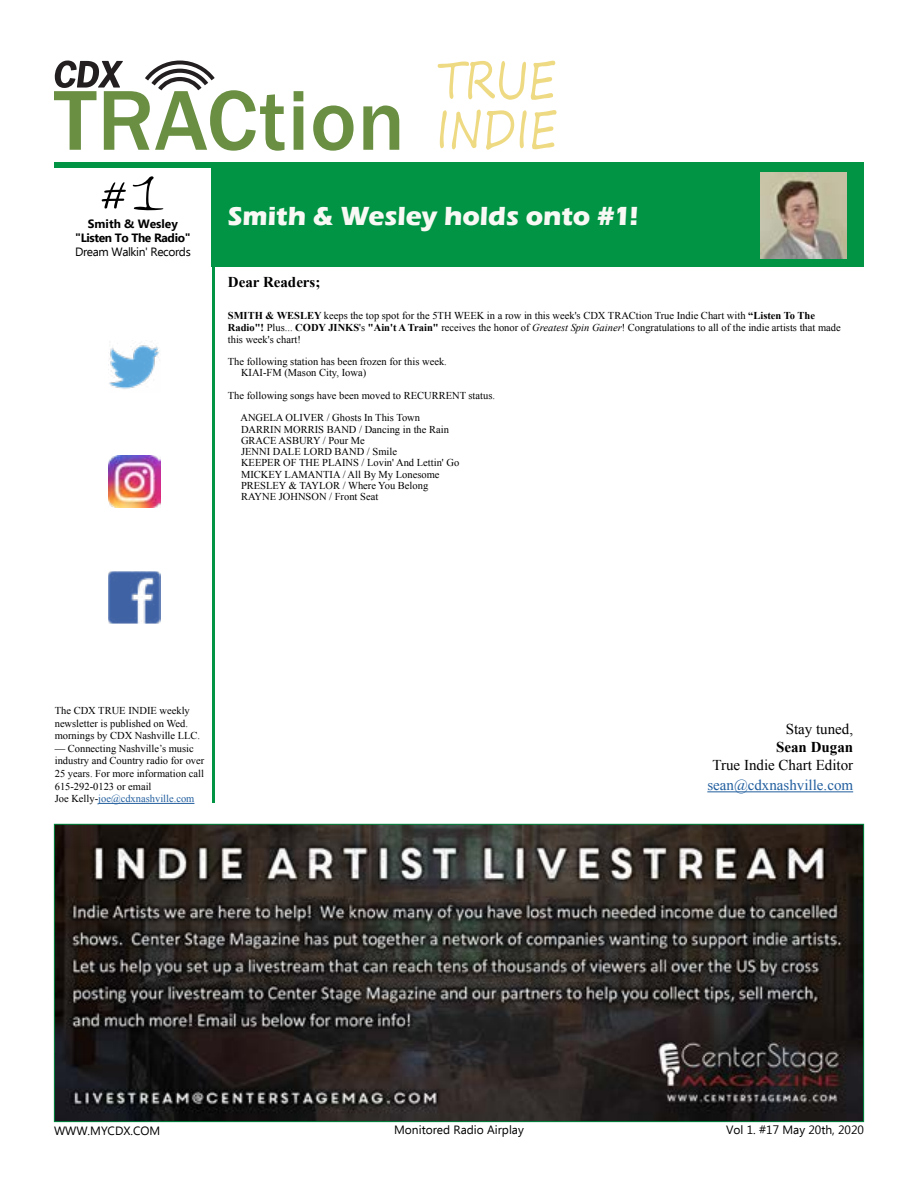
<style>
.page{position:relative;width:918px;height:1188px;background:#fff}
.page>*{position:absolute;margin:0;border:0;box-sizing:border-box;transform-origin:0 0}
.t1{font:700 27px "Eras ITC";letter-spacing:-.005em;color:#f8f8f4}
.t2{font:15px "Times New Roman";color:#000}
.t3{font:700 15px "Times New Roman";color:#000}
.t4{font:15px "Times New Roman";color:#215e9e}
.t5{font:12px "Ebrima";color:#000}
.t6{font:700 12px/14.4px "Ebrima";letter-spacing:-.03em;color:#000;text-align:center}
.t7{font:12px "Ebrima";letter-spacing:-.03em;color:#000}
.t8{font:10.5px/11.2px "Times New Roman";color:#000}
.s1{font-weight:700}
.s2{font-style:italic}
.s3{color:#215e9e}
</style>
<div class="page">
<img style="left:56px;top:826px;width:806px;height:294px">
<div style="left:212px;top:162px;width:652px;height:105px;background:#009444"></div>
<hr style="left:212px;top:182px;width:2px;height:621px;background:#009444">
<div style="left:54px;top:162px;width:810px;height:6px;background:#009444"></div>
<img style="left:760px;top:173px;width:87px;height:86px">
<hr style="left:707px;top:791px;width:146px;height:1px;background:#215e9e">
<img style="left:108px;top:456px;width:52px;height:52px">
<img style="left:108px;top:345px;width:52px;height:44px">
<img style="left:108px;top:571px;width:52px;height:52px">
<hr style="left:98px;top:803px;width:96px;height:1px;background:#215e9e">
<svg style="left:294px;top:91px;width:9px;height:59px"></svg>
<svg style="left:313px;top:106px;width:41px;height:44px"></svg>
<svg style="left:363px;top:106px;width:36px;height:44px"></svg>
<svg style="left:54px;top:60px;width:231px;height:90px"></svg>
<svg style="left:438px;top:61px;width:117px;height:39px"></svg>
<svg style="left:440px;top:110px;width:74px;height:40px"></svg>
<svg style="left:520px;top:110px;width:37px;height:39px"></svg>
<svg style="left:133px;top:176px;width:31px;height:35px"></svg>
<svg style="left:102px;top:182px;width:24px;height:27px"></svg>
<p class="t6" style="left:75px;top:217px;width:117px">Smith &amp; Wesley "Listen To The Radio"</p>
<p class="t7" style="left:75px;top:244px;width:117px">Dream Walkin' Records</p>
<h1 class="t1" style="left:228px;top:201px;width:412px">Smith &amp; Wesley holds onto #1!</h1>
<h2 class="t3" style="left:228px;top:272px;width:94px">Dear Readers;</h2>
<p class="t8" style="left:228px;top:309px;width:614px;line-height:12px"><span class="s1">SMITH &amp; WESLEY</span> keeps the top spot for the 5TH WEEK in a row in this week's CDX TRACtion True Indie Chart with <span class="s1">“Listen To The<br>Radio"!</span> Plus... <span class="s1">CODY JINKS</span>'s <span class="s1">"Ain't A Train"</span> receives the honor of <span class="s2">Greatest Spin Gainer</span>! Congratulations to all of the indie artists that made this week's chart!</p>
<p class="t8" style="left:241px;top:356px;width:207px;text-indent:-13px">The following station has been frozen for this week.<br>KIAI-FM (Mason City, Iowa)</p>
<p class="t8" style="left:240px;top:384px;width:256px;line-height:22.5px;text-indent:-13px">The following songs have been moved to RECURRENT status.<br>ANGELA OLIVER / Ghosts In This Town</p>
<p class="t8" style="left:241px;top:423px;width:220px">DARRIN MORRIS BAND / Dancing in the Rain<br>GRACE ASBURY / Pour Me<br>JENNI DALE LORD BAND / Smile<br>KEEPER OF THE PLAINS / Lovin' And Lettin' Go<br>MICKEY LAMANTIA / All By My Lonesome<br>PRESLEY &amp; TAYLOR / Where You Belong<br>RAYNE JOHNSON / Front Seat</p>
<p class="t8" style="left:55px;top:704px;width:147px;line-height:12.6px">The CDX TRUE INDIE weekly newsletter is published on Wed. mornings by CDX Nashville LLC.</p>
<p class="t8" style="left:55px;top:742px;width:151px;line-height:12.6px">— Connecting Nashville’s music industry and Country radio for over<br>25 years. For more information call<br>615-292-0123 or email<br>Joe Kelly-<span class="s3">joe@cdxnashville.com</span></p>
<h2 class="t2" style="left:786px;top:719px;width:69px">Stay tuned,</h2>
<h2 class="t3" style="left:776px;top:737px;width:79px">Sean Dugan</h2>
<h2 class="t2" style="left:713px;top:755px;width:142px">True Indie Chart Editor</h2>
<h2 class="t4" style="left:707px;top:775px;width:147px">sean@cdxnashville.com</h2>
<p class="t5" style="left:54px;top:1123px;width:108px">WWW.MYCDX.COM</p>
<p class="t5" style="left:394px;top:1121px;width:131px">Monitored Radio Airplay</p>
<p class="t5" style="left:726px;top:1121px;width:139px">Vol 1. #17 May 20th, 2020</p>
</div>
